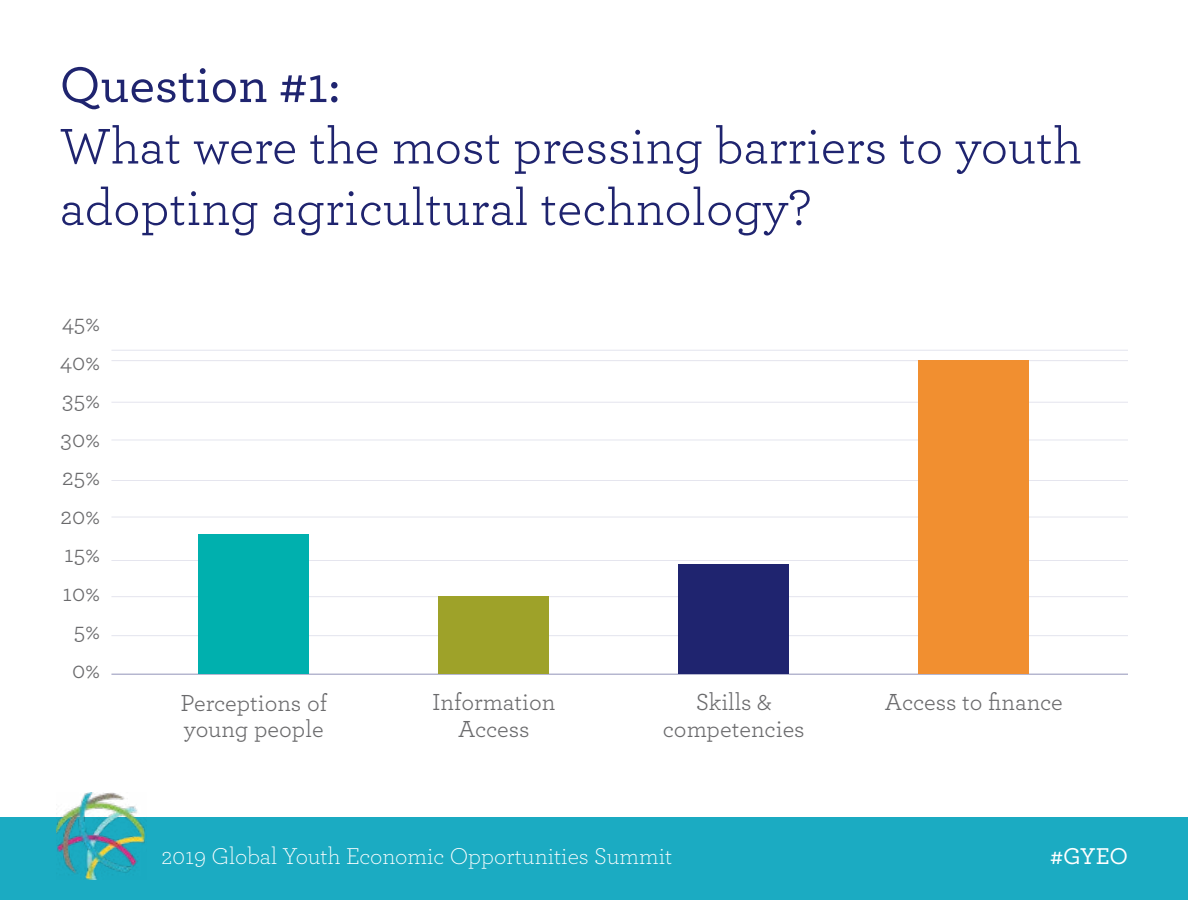
<style>
.page{position:relative;width:1188px;height:900px;background:#fff}
.page>*{position:absolute;margin:0;border:0;box-sizing:border-box;transform-origin:0 0}
.t1{font:52.5px/61.5px "Archer";color:#1f246f}
.t2{font:500 52.5px "Archer";color:#1f246f}
.t3{font:24.3px/38.4px "Archer";color:#6a6a6c;text-align:center}
.t4{font:300 24px "Archer";color:#fff}
.t5{font:500 24px "Archer";color:#fff}
</style>
<div class="page">
<hr style="left:111px;top:674px;width:1017px;height:1px;background:#1f246f">
<hr style="left:111px;top:635px;width:1017px;height:1px;background:#c7c8db">
<hr style="left:111px;top:596px;width:1017px;height:1px;background:#c7c8db">
<hr style="left:111px;top:560px;width:1017px;height:1px;background:#c7c8db">
<hr style="left:111px;top:517px;width:1017px;height:1px;background:#c7c8db">
<hr style="left:111px;top:480px;width:1017px;height:1px;background:#c7c8db">
<hr style="left:111px;top:440px;width:1017px;height:1px;background:#c7c8db">
<hr style="left:111px;top:402px;width:1017px;height:1px;background:#c7c8db">
<hr style="left:111px;top:360px;width:1017px;height:1px;background:#c7c8db">
<hr style="left:111px;top:350px;width:1017px;height:1px;background:#c7c8db">
<div style="left:0;top:818px;width:1188px;height:82px;background:#1babc2"></div>
<img style="left:56px;top:793px;width:91px;height:87px">
<div style="left:198px;top:534px;width:111px;height:140px;background:#00b0ae"></div>
<div style="left:438px;top:597px;width:111px;height:77px;background:#9ea229"></div>
<div style="left:678px;top:565px;width:111px;height:109px;background:#1f246f"></div>
<div style="left:918px;top:361px;width:111px;height:313px;background:#f18f30"></div>
<h1 class="t2" style="left:60px;top:47px;width:282px">Question #1:</h1>
<h1 class="t1" style="left:60px;top:113px;width:1024px">What were the most pressing barriers to youth adopting agricultural technology?</h1>
<p class="t3" style="left:60px;top:303px;width:42px">45%<br>40%<br>35%<br>30%<br>25%<br>20%<br>15%<br>10%<br>5%<br>0%</p>
<p class="t3" style="left:180px;top:688px;width:148px;line-height:26.8px;text-align:left">Perceptions of young people</p>
<p class="t3" style="left:432px;top:688px;width:125px;line-height:27px">Information<br>Access</p>
<p class="t3" style="left:663px;top:688px;width:143px;line-height:27px">Skills &amp; competencies</p>
<p class="t3" style="left:885px;top:682px;width:179px">Access to finance</p>
<p class="t4" style="left:162px;top:840px;width:512px">2019 Global Youth Economic Opportunities Summit</p>
<p class="t5" style="left:1051px;top:838px;width:79px">#GYEO</p>
</div>
